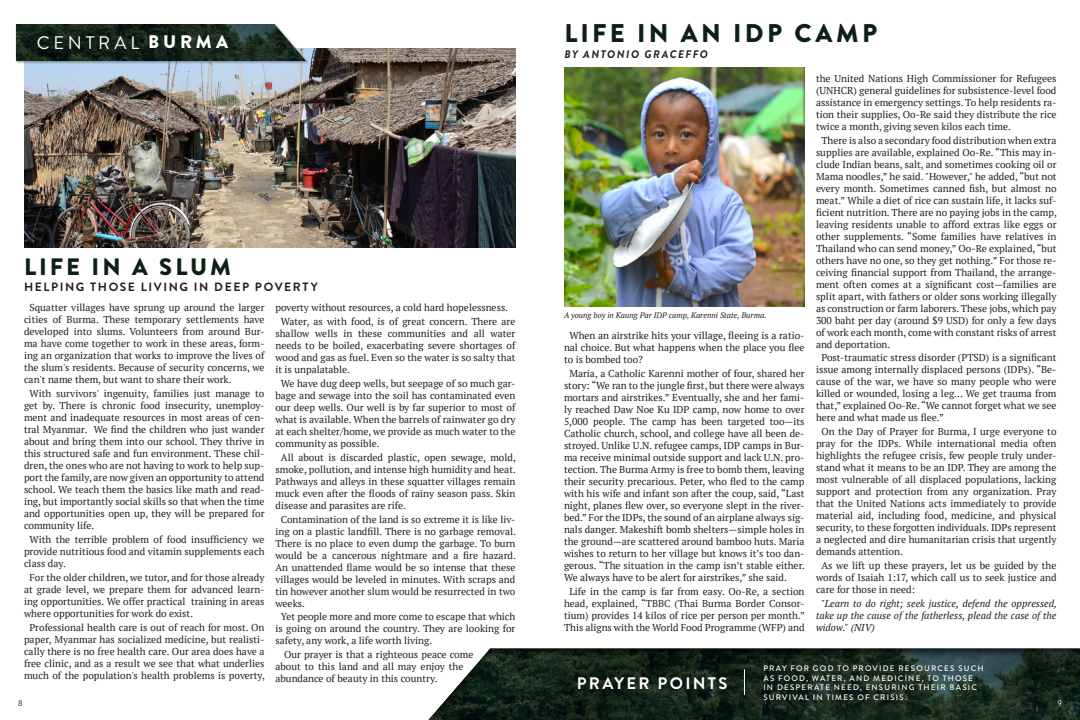
<style>
.page{position:relative;width:1080px;height:720px;background:#fff}
.page>*{position:absolute;margin:0;border:0;box-sizing:border-box;transform-origin:0 0}
.PAGE_HEADER{font:900 25.6px "Brandon Grotesque";letter-spacing:.125em;color:#0c2113}
.PAGE_HEADER-2{font:900 23.7px "Brandon Grotesque";letter-spacing:.125em;color:#0c2113}
.TITLE-_LIGHT{font:18.2px "Brandon Grotesque";letter-spacing:.215em;color:#fff}
.t1{font:900 18.2px "Brandon Grotesque";letter-spacing:.21em;color:#fff}
.PRAYER_POINTS_TITLE{font:700 16.6px "Brandon Grotesque";letter-spacing:.135em;color:#fff}
.PAGE_SUBHEADER{font:700 12px "Brandon Grotesque";letter-spacing:.135em;color:#231f20}
.PAGE_SUBHEADER-2{font:italic 700 11px "Brandon Grotesque";letter-spacing:.135em;color:#231f20}
.Paragraph{font:10px/12px "PT Serif";color:#231f20;text-align:justify}
.Paragraph-2{font:italic 10px/12px "PT Serif";color:#231f20;text-align:justify}
.t2{font:8.1px "Avenir";color:#231f20}
.t3{font:8.1px "Avenir";color:#fff}
.PRAYER_POINTS{font:500 8px/9.6px "Brandon Grotesque";letter-spacing:.15em;color:#fff}
.t4{font:italic 8px "PT Serif";color:#231f20}
</style>
<div class="page">
<img style="left:24px;top:49px;width:492px;height:198px">
<div style="left:16px;top:24px;width:293px;height:41px;background:#231f20;opacity:.3"></div>
<img style="left:16px;top:24px;width:290px;height:37px">
<img style="left:564px;top:68px;width:240px;height:239px">
<div style="left:420px;top:648px;width:660px;height:72px;background:#231f20;opacity:.8"></div>
<svg style="left:744px;top:669px;width:1px;height:26px"></svg>
<p class="TITLE-_LIGHT" style="left:37px;top:30px;width:104px">CENTRAL</p>
<p class="t1" style="left:148px;top:29px;width:82px">BURMA</p>
<p class="PAGE_HEADER" style="left:564px;top:15px;width:314px">LIFE IN AN IDP CAMP</p>
<p class="PAGE_SUBHEADER-2" style="left:564px;top:46px;width:145px">BY ANTONIO GRACEFFO</p>
<p class="Paragraph" style="left:816px;top:72px;width:242px">the United Nations High Commissioner for Refugees (UNHCR) general guidelines for subsistence-level food assistance in emergency settings. To help residents ra&shy;tion their supplies, Oo-Re said they distribute the rice twice a month, giving seven kilos each time.</p>
<p class="Paragraph" style="left:816px;top:134px;width:242px;text-indent:5px">There is also a secondary food distribution when extra supplies are available, explained Oo-Re. “This may in&shy;clude Indian beans, salt, and sometimes cooking oil or Mama noodles,” he said. "However," he added, “but not every month. Sometimes canned fish, but almost no meat.” While a diet of rice can sustain life, it lacks suf&shy;ficient nutrition. There are no paying jobs in the camp, leaving residents unable to afford extras like eggs or other supplements. “Some families have relatives in Thailand who can send money,” Oo-Re explained, “but others have no one, so they get nothing.” For those re&shy;ceiving financial support from Thailand, the arrange&shy;ment often comes at a significant cost—families are split apart, with fathers or older sons working illegally as construction or farm laborers. These jobs, which pay 300 baht per day (around $9 USD) for only a few days of work each month, come with constant risks of arrest and deportation.</p>
<p class="Paragraph" style="left:816px;top:352px;width:242px;text-indent:5px">Post-traumatic stress disorder (PTSD) is a significant issue among internally displaced persons (IDPs). “Be&shy;cause of the war, we have so many people who were killed or wounded, losing a leg… We get trauma from that,” explained Oo-Re. “We cannot forget what we see here and what made us flee.”</p>
<p class="Paragraph" style="left:816px;top:426px;width:242px;text-indent:5px">On the Day of Prayer for Burma, I urge everyone to pray for the IDPs. While international media often highlights the refugee crisis, few people truly under&shy;stand what it means to be an IDP. They are among the most vulnerable of all displaced populations, lacking support and protection from any organization. Pray that the United Nations acts immediately to provide material aid, including food, medicine, and physical security, to these forgotten individuals. IDPs represent a neglected and dire humanitarian crisis that urgently demands attention.</p>
<p class="Paragraph" style="left:816px;top:559px;width:242px;text-indent:5px">As we lift up these prayers, let us be guided by the words of Isaiah 1:17, which call us to seek justice and care for those in need:</p>
<p class="Paragraph-2" style="left:816px;top:597px;width:242px;text-indent:5px">"Learn to do right; seek justice, defend the oppressed, take up the cause of the fatherless, plead the case of the widow." (NIV)</p>
<p class="PAGE_HEADER-2" style="left:24px;top:250px;width:208px">LIFE IN A SLUM</p>
<p class="Paragraph" style="left:24px;top:302px;width:242px;text-indent:5px">Squatter villages have sprung up around the larger cities of Burma. These temporary settlements have developed into slums. Volunteers from around Bur&shy;ma have come together to work in these areas, form&shy;ing an organization that works to improve the lives of the slum's residents. Because of security concerns, we can't name them, but want to share their work.</p>
<p class="Paragraph" style="left:24px;top:388px;width:242px;text-indent:5px">With survivors' ingenuity, families just manage to get by. There is chronic food insecurity, unemploy&shy;ment and inadequate resources in most areas of cen&shy;tral Myanmar. We find the children who just wander about and bring them into our school. They thrive in this structured safe and fun environment. These chil&shy;dren, the ones who are not having to work to help sup&shy;port the family, are now given an opportunity to attend school. We teach them the basics like math and read&shy;ing, but importantly social skills so that when the time and opportunities open up, they will be prepared for community life.</p>
<p class="Paragraph" style="left:24px;top:533px;width:242px;text-indent:5px">With the terrible problem of food insufficiency we provide nutritious food and vitamin supplements each class day.</p>
<p class="Paragraph" style="left:24px;top:571px;width:242px;text-indent:5px">For the older children, we tutor, and for those already at grade level, we prepare them for advanced learn&shy;ing opportunities. We offer practical training in areas where opportunities for work do exist.</p>
<p class="Paragraph" style="left:24px;top:621px;width:242px;text-align:center">Professional health care is out of reach for most. On paper, Myanmar has socialized medicine, but realisti&shy;cally there is no free health care. Our area does have a free clinic, and as a result we see that what underlies much of the population's health problems is poverty,</p>
<p class="PAGE_SUBHEADER" style="left:24px;top:279px;width:295px">HELPING THOSE LIVING IN DEEP POVERTY</p>
<p class="Paragraph" style="left:275px;top:302px;width:234px">poverty without resources, a cold hard hopelessness.</p>
<p class="Paragraph" style="left:275px;top:316px;width:242px;text-indent:5px">Water, as with food, is of great concern. There are shallow wells in these communities and all water needs to be boiled, exacerbating severe shortages of wood and gas as fuel. Even so the water is so salty that it is unpalatable.</p>
<p class="Paragraph" style="left:275px;top:377px;width:242px;text-indent:5px">We have dug deep wells, but seepage of so much gar&shy;bage and sewage into the soil has contaminated even our deep wells. Our well is by far superior to most of what is available. When the barrels of rainwater go dry at each shelter/home, we provide as much water to the community as possible.</p>
<p class="Paragraph" style="left:275px;top:451px;width:242px;text-indent:5px">All about is discarded plastic, open sewage, mold, smoke, pollution, and intense high humidity and heat.<br>Pathways and alleys in these squatter villages remain muck even after the floods of rainy season pass. Skin disease and parasites are rife.</p>
<p class="Paragraph" style="left:275px;top:513px;width:242px;text-indent:5px">Contamination of the land is so extreme it is like liv&shy;ing on a plastic landfill. There is no garbage removal.<br>There is no place to even dump the garbage. To burn would be a cancerous nightmare and a fire hazard.<br>An unattended flame would be so intense that these villages would be leveled in minutes. With scraps and tin however another slum would be resurrected in two weeks.</p>
<p class="Paragraph" style="left:275px;top:611px;width:242px;text-indent:5px">Yet people more and more come to escape that which is going on around the country. They are looking for safety, any work, a life worth living.</p>
<p class="Paragraph" style="left:275px;top:649px;width:199px;text-align:left;text-indent:9px">Our prayer is that a righteous peace come about to this land and all may enjoy the abundance of beauty in this country.</p>
<p class="t4" style="left:564px;top:310px;width:204px">A young boy in Kaung Par IDP camp, Karenni State, Burma.</p>
<p class="Paragraph" style="left:564px;top:330px;width:242px;text-indent:5px">When an airstrike hits your village, fleeing is a ratio&shy;nal choice. But what happens when the place you flee to is bombed too?</p>
<p class="Paragraph" style="left:564px;top:367px;width:242px;text-indent:5px">Maria, a Catholic Karenni mother of four, shared her story: “We ran to the jungle first, but there were always mortars and airstrikes.” Eventually, she and her fami&shy;ly reached Daw Noe Ku IDP camp, now home to over 5,000 people. The camp has been targeted too—its Catholic church, school, and college have all been de&shy;stroyed. Unlike U.N. refugee camps, IDP camps in Bur&shy;ma receive minimal outside support and lack U.N. pro&shy;tection. The Burma Army is free to bomb them, leaving their security precarious. Peter, who fled to the camp with his wife and infant son after the coup, said, “Last night, planes flew over, so everyone slept in the river&shy;bed.” For the IDPs, the sound of an airplane always sig&shy;nals danger. Makeshift bomb shelters—simple holes in the ground—are scattered around bamboo huts. Maria wishes to return to her village but knows it’s too dan&shy;gerous. “The situation in the camp isn’t stable either.<br>We always have to be alert for airstrikes,” she said.</p>
<p class="Paragraph" style="left:564px;top:585px;width:242px;text-align:center">Life in the camp is far from easy. Oo-Re, a section head, explained, “TBBC (Thai Burma Border Consor&shy;tium) provides 14 kilos of rice per person per month.” This aligns with the World Food Programme (WFP) and</p>
<p class="PRAYER_POINTS" style="left:763px;top:664px;width:222px">PRAY FOR GOD TO PROVIDE RESOURCES SUCH AS FOOD, WATER, AND MEDICINE, TO THOSE IN DESPERATE NEED, ENSURING THEIR BASIC SURVIVAL IN TIMES OF CRISIS.</p>
<p class="PRAYER_POINTS_TITLE" style="left:577px;top:672px;width:152px">PRAYER POINTS</p>
<p class="t2" style="left:18px;top:697px;width:6px">8</p>
<p class="t3" style="left:1057px;top:697px;width:6px">9</p>
</div>
